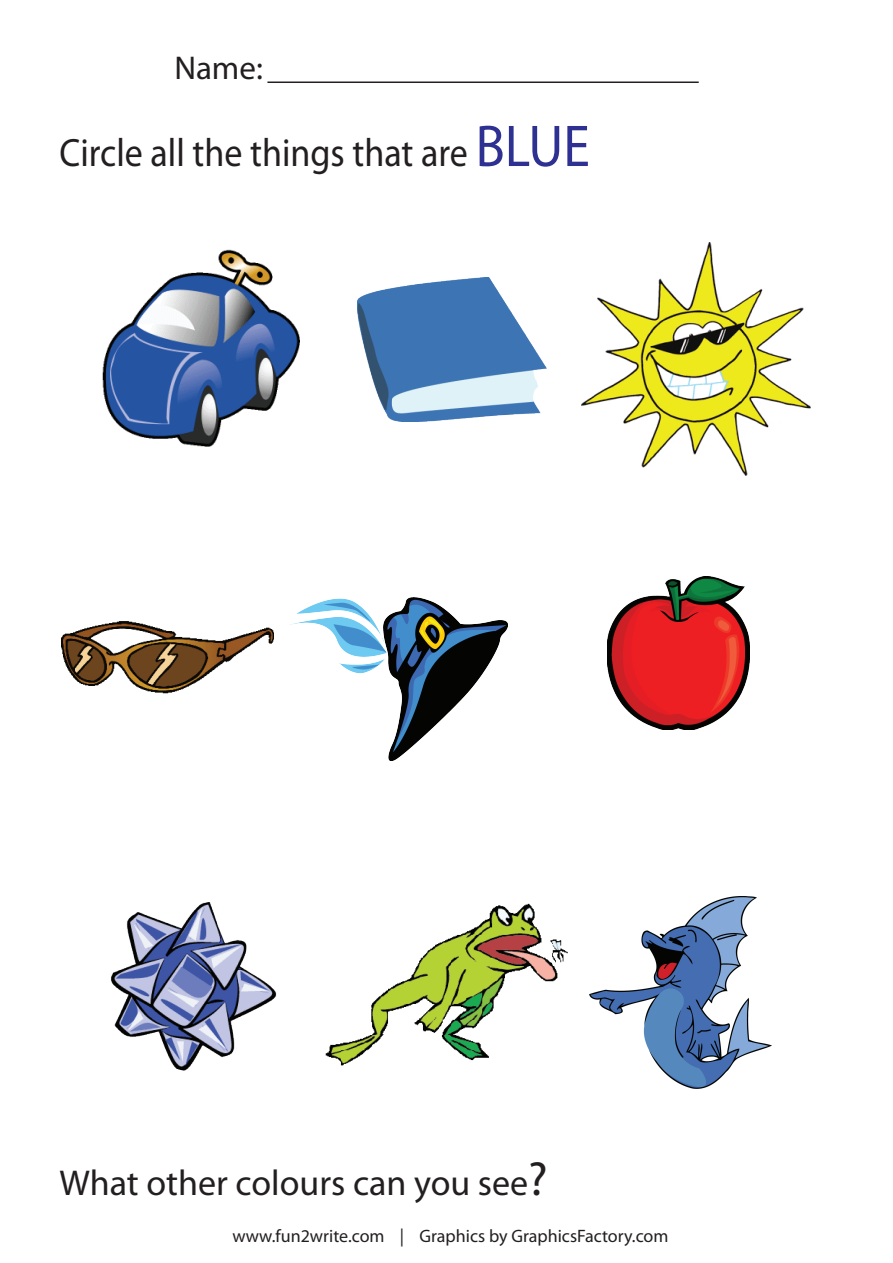
<style>
.page{position:relative;width:893px;height:1263px;background:#fff}
.page>*{position:absolute;margin:0;border:0;box-sizing:border-box;transform-origin:0 0}
.t1{font:39.6px "Myriad Pro";color:#231f20;scale:.91 1}
.t2{font:36px "Myriad Pro";color:#231f20}
.t3{font:33px "Myriad Pro";color:#231f20}
.t4{font:18px "Myriad Pro";color:#231f20}
.s1{font-size:59.4px;color:#2e3092}
.s2{font-size:48px}
</style>
<div class="page">
<img style="left:111px;top:902px;width:157px;height:82px">
<svg style="left:113px;top:984px;width:213px;height:87px"></svg>
<img style="left:102px;top:250px;width:198px;height:196px">
<img style="left:608px;top:577px;width:142px;height:152px">
<img style="left:357px;top:277px;width:190px;height:145px">
<img style="left:290px;top:597px;width:218px;height:163px">
<img style="left:589px;top:896px;width:182px;height:192px">
<img style="left:62px;top:621px;width:211px;height:73px">
<img style="left:326px;top:903px;width:241px;height:163px">
<img style="left:582px;top:242px;width:228px;height:233px">
<hr style="left:267px;top:82px;width:432px;height:1px;background:#231f20">
<h3 class="t3" style="left:174px;top:47px;width:90px">Name:</h3>
<h1 class="t1" style="left:60px;top:128px;width:584px">Circle all the things that are <span class="s1">BLUE</span></h1>
<h2 class="t2" style="left:59px;top:1161px;width:490px">What other colours can you see<span class="s2">?</span></h2>
<p class="t4" style="left:232px;top:1224px;width:438px">www.fun2write.com | Graphics by GraphicsFactory.com</p>
</div>
